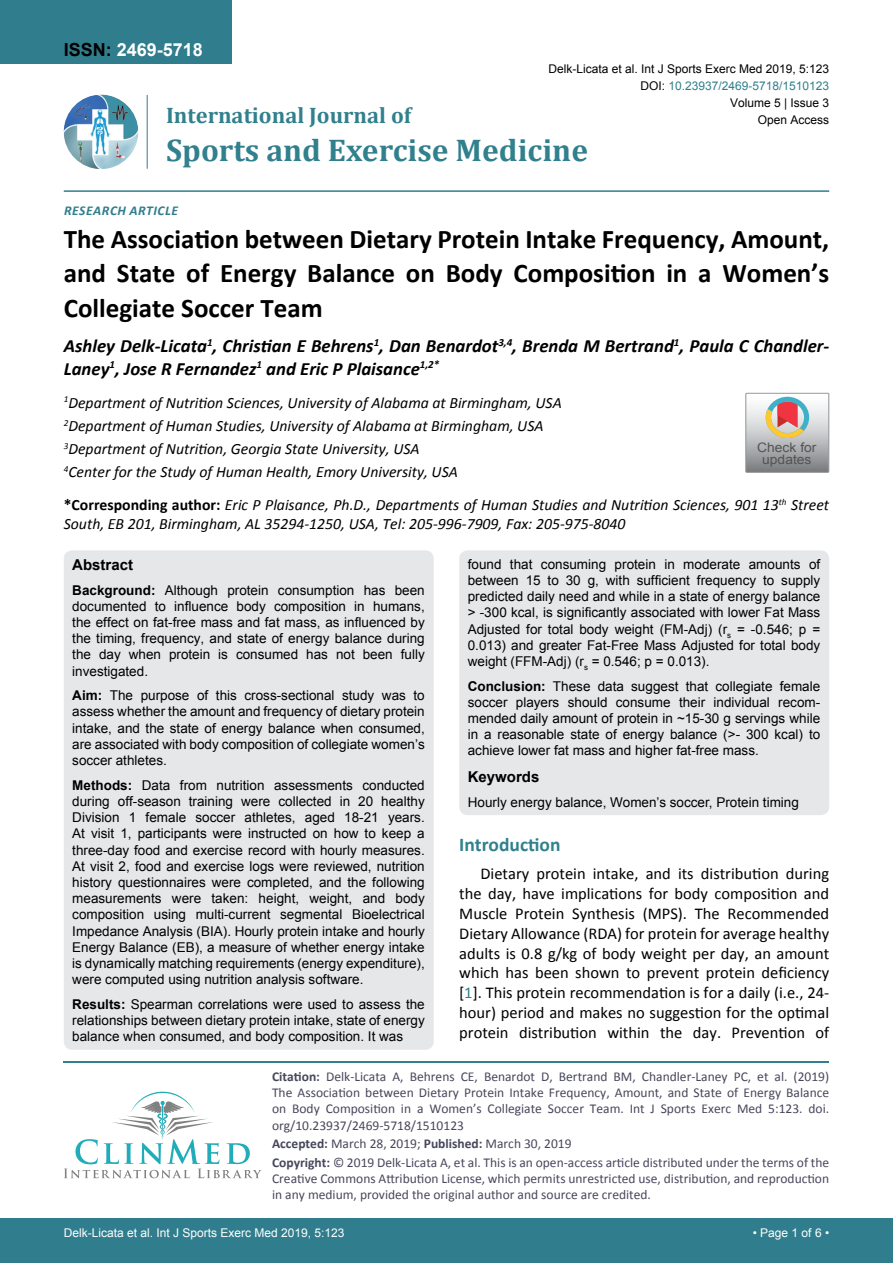
<style>
.page{position:relative;width:893px;height:1263px;background:#fff}
.page>*{position:absolute;margin:0;border:0;box-sizing:border-box;transform-origin:0 0}
.t1{font:700 31.5px "Cambria";color:#30808d}
.t2{font:700 27px/34.5px "Calibri";color:#000;text-align:justify}
.t3{font:700 22.5px "Cambria";color:#30808d}
.t4{font:700 19.5px "Calibri";color:#30808d}
.t5{font:italic 700 18.75px/22.5px "Calibri";color:#000}
.t6{font:700 18px "Arial";color:#fff}
.t7{font:16.5px/19.8px "Calibri";color:#000;text-align:justify}
.t8{font:italic 15.75px/23.1px "Calibri";color:#000}
.t9{font:700 15px "Arial";color:#000}
.t10{font:13.5px/16.2px "Arial";color:#000;text-align:justify}
.t11{font:13.5px/16.2px "Calibri";color:#47475c}
.t12{font:italic 700 13.5px "Calibri";letter-spacing:.04em;color:#307d8d}
.t13{font:13.05px/11.2px "Arial";color:#535353;text-align:center;scale:1.06 1}
.t14{font:12px "Arial";color:#000}
.t15{font:12px "Arial";color:#fff}
.t16{font:12px "Arial";color:#30808d}
.s1{color:#000}
.s2{font-weight:700;font-style:normal}
.s3{font-weight:700}
.s4{color:#30808d}
</style>
<div class="page">
<div style="left:0;top:1218px;width:893px;height:45px;background:#307d8d"></div>
<div style="left:0;top:0;width:231px;height:64px;background:#307d8d"></div>
<img style="left:64px;top:95px;width:74px;height:74px;border-radius:37px">
<hr style="left:147px;top:95px;width:1px;height:74px;background:#307d8d">
<hr style="left:64px;top:190px;width:765px;height:2px;background:#307d8d">
<hr style="left:64px;top:1061px;width:765px;height:1px;background:#30808d">
<svg style="left:64px;top:1092px;width:197px;height:86px"></svg>
<div style="left:745px;top:393px;width:84px;height:80px;border:1px solid #939598"></div>
<svg style="left:746px;top:393px;width:83px;height:79px;background:#bdb6b3"></svg>
<div style="left:64px;top:550px;width:370px;height:500px;background:#e6e7e8;border-radius:9px"></div>
<div style="left:459px;top:550px;width:370px;height:265px;background:#e6e7e8;border-radius:9px"></div>
<h3 class="t6" style="left:64px;top:38px;width:141px"><span class="s1">ISSN:</span> 2469-5718</h3>
<p class="t14" style="left:548px;top:60px;width:282px">Delk-Licata et al. Int J Sports Exerc Med 2019, 5:123</p>
<p class="t14" style="left:730px;top:95px;width:101px">Volume 5 | Issue 3</p>
<p class="t16" style="left:640px;top:78px;width:190px"><span class="s1">DOI:</span> 10.23937/2469-5718/1510123</p>
<h3 class="t3" style="left:166px;top:100px;width:247px">International Journal of</h3>
<h1 class="t1" style="left:166px;top:128px;width:423px">Sports and Exercise Medicine</h1>
<p class="t14" style="left:758px;top:112px;width:73px">Open Access</p>
<p class="t12" style="left:64px;top:202px;width:102px">Research Ar ticle</p>
<h2 class="t2" style="left:64px;top:222px;width:767px">The Association between Dietary Protein Intake Frequency, Amount, and State of Energy Balance on Body Composition in a Women’s Collegiate Soccer Team</h2>
<h3 class="t5" style="left:64px;top:335px;width:767px">Ashley Delk-Licata<sup>1</sup>, Christian E Behrens<sup>1</sup>, Dan Benardot<sup>3,4</sup>, Brenda M Bertrand<sup>1</sup>, Paula C Chandler-<br>Laney<sup>1</sup>, Jose R Fernandez<sup>1</sup> and Eric P Plaisance<sup>1,2*</sup></h3>
<p class="t8" style="left:64px;top:390px;width:499px"><sup>1</sup>Department of Nutrition Sciences, University of Alabama at Birmingham, USA <sup>2</sup>Department of Human Studies, University of Alabama at Birmingham, USA <sup>3</sup>Department of Nutrition, Georgia State University, USA<br><sup>4</sup>Center for the Study of Human Health, Emory University, USA</p>
<p class="t8" style="left:64px;top:495px;width:767px;line-height:18.9px"><span class="s2">*Corresponding author:</span> Eric P Plaisance, Ph.D., Departments of Human Studies and Nutrition Sciences, 901 13<sup>th</sup> Street<br>South, EB 201, Birmingham, AL 35294-1250, USA, Tel: 205-996-7909, Fax: 205-975-8040</p>
<p class="t13" style="left:757px;top:442px;width:57px">Check for updates</p>
<p class="t9" style="left:72px;top:554px;width:62px">Abstract</p>
<p class="t10" style="left:72px;top:582px;width:354px"><span class="s3">Background:</span> Although protein consumption has been documented to influence body composition in humans, the effect on fat-free mass and fat mass, as influenced by the timing, frequency, and state of energy balance during the day when protein is consumed has not been fully investigated.</p>
<p class="t10" style="left:72px;top:687px;width:354px"><span class="s3">Aim:</span> The purpose of this cross-sectional study was to assess whether the amount and frequency of dietary protein intake, and the state of energy balance when consumed, are associated with body composition of collegiate women’s soccer athletes.</p>
<p class="t10" style="left:72px;top:777px;width:354px"><span class="s3">Methods:</span> Data from nutrition assessments conducted during off-season training were collected in 20 healthy Division 1 female soccer athletes, aged 18-21 years.<br>At visit 1, participants were instructed on how to keep a three-day food and exercise record with hourly measures.<br>At visit 2, food and exercise logs were reviewed, nutrition history questionnaires were completed, and the following measurements were taken: height, weight, and body composition using multi-current segmental Bioelectrical Impedance Analysis (BIA). Hourly protein intake and hourly Energy Balance (EB), a measure of whether energy intake is dynamically matching requirements (energy expenditure), were computed using nutrition analysis software.</p>
<p class="t10" style="left:72px;top:996px;width:354px"><span class="s3">Results:</span> Spearman correlations were used to assess the relationships between dietary protein intake, state of energy balance when consumed, and body composition. It was</p>
<p class="t10" style="left:468px;top:556px;width:354px">found that consuming protein in moderate amounts of between 15 to 30 g, with sufficient frequency to supply predicted daily need and while in a state of energy balance &gt; -300 kcal, is significantly associated with lower Fat Mass Adjusted for total body weight (FM-Adj) (r<sub>s</sub> = -0.546; p = 0.013) and greater Fat-Free Mass Adjusted for total body weight (FFM-Adj) (r<sub>s</sub> = 0.546; p = 0.013).</p>
<p class="t10" style="left:468px;top:678px;width:354px"><span class="s3">Conclusion:</span> These data suggest that collegiate female soccer players should consume their individual recom&shy;mended daily amount of protein in ~15-30 g servings while in a reasonable state of energy balance (&gt;- 300 kcal) to achieve lower fat mass and higher fat-free mass.</p>
<p class="t9" style="left:468px;top:767px;width:73px">Keywords</p>
<p class="t10" style="left:468px;top:794px;width:333px">Hourly energy balance, Women’s soccer, Protein timing</p>
<h3 class="t4" style="left:459px;top:832px;width:103px">Introduction</h3>
<p class="t7" style="left:459px;top:864px;width:371px;text-indent:21px">Dietary protein intake, and its distribution during the day, have implications for body composition and Muscle Protein Synthesis (MPS). The Recommended Dietary Allowance (RDA) for protein for average healthy adults is 0.8 g/kg of body weight per day, an amount which has been shown to prevent protein deficiency [<span class="s4">1</span>]. This protein recommendation is for a daily (i.e., 24- hour) period and makes no suggestion for the optimal protein distribution within the day. Prevention of</p>
<p class="t11" style="left:272px;top:1068px;width:559px;text-align:justify"><span class="s3">Citation:</span> Delk-Licata A, Behrens CE, Benardot D, Bertrand BM, Chandler-Laney PC, et al. (2019)<br>The Association between Dietary Protein Intake Frequency, Amount, and State of Energy Balance on Body Composition in a Women’s Collegiate Soccer Team. Int J Sports Exerc Med 5:123. doi. org/10.23937/2469-5718/1510123</p>
<p class="t11" style="left:272px;top:1134px;width:559px;line-height:18.6px"><span class="s3">Accepted:</span> March 28, 2019; <span class="s3">Published:</span> March 30, 2019<br><span class="s3">Copyright:</span> © 2019 Delk-Licata A, et al. This is an open-access article distributed under the terms of the</p>
<p class="t11" style="left:272px;top:1170px;width:559px">Creative Commons Attribution License, which permits unrestricted use, distribution, and reproduction in any medium, provided the original author and source are credited.</p>
<p class="t15" style="left:64px;top:1225px;width:282px">Delk-Licata et al. Int J Sports Exerc Med 2019, 5:123</p>
<p class="t15" style="left:753px;top:1225px;width:78px">• Page 1 of 6 •</p>
</div>
